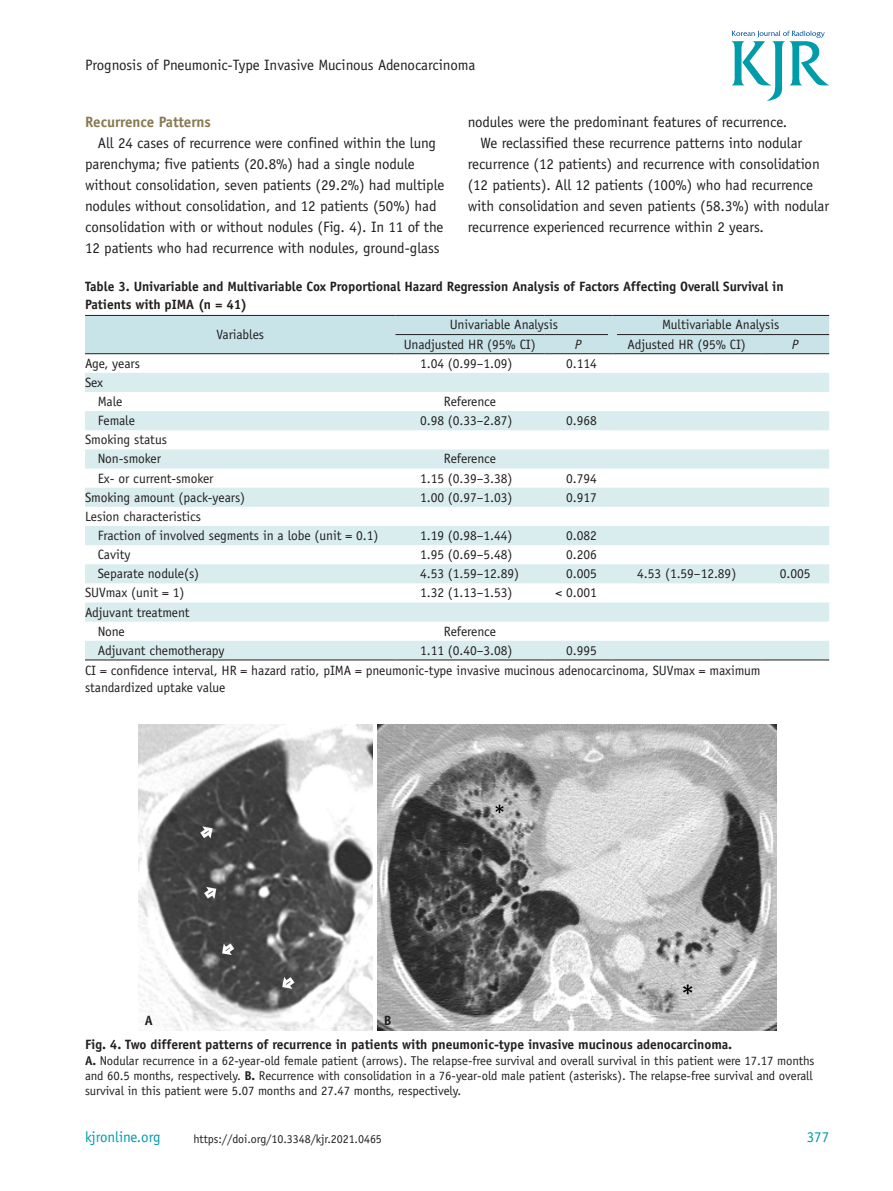
<style>
.page{position:relative;width:893px;height:1191px;background:#fff}
.page>*{position:absolute;margin:0;border:0;box-sizing:border-box;transform-origin:0 0}
.t1{font:15px/21px "Officina Sans Std";letter-spacing:-.005em;color:#231f20}
.t2{font:700 15px "Officina Sans Std";letter-spacing:-.005em;color:#887a51}
.t3{font:15px "Officina Sans Std";letter-spacing:-.005em;color:#009caa}
.t4{font:13.5px/19.2px "Officina Sans Std";letter-spacing:-.005em;color:#231f20}
.t5{font:700 13.5px/18px "Officina Sans Std";letter-spacing:-.005em;color:#231f20}
.t6{font:italic 13.5px "Officina Sans Std";color:#231f20}
.t7{font:12.75px/15.3px "Officina Sans Std";letter-spacing:-.005em;color:#231f20}
.t8{font:12px "Officina Sans Std";letter-spacing:-.005em;color:#231f20}
.s1{font-weight:700}
</style>
<div class="page">
<svg style="left:732px;top:31px;width:97px;height:70px"></svg>
<div style="left:85px;top:316px;width:744px;height:37px;background:#c9e4e9"></div>
<svg style="left:85px;top:373px;width:744px;height:286px;fill:#d9edef"></svg>
<hr style="left:395px;top:334px;width:149px;height:1px;background:#231f20">
<hr style="left:544px;top:334px;width:68px;height:1px;background:#231f20">
<hr style="left:612px;top:334px;width:149px;height:1px;background:#231f20">
<hr style="left:761px;top:334px;width:68px;height:1px;background:#231f20">
<hr style="left:85px;top:659px;width:310px;height:1px;background:#231f20">
<hr style="left:395px;top:659px;width:149px;height:1px;background:#231f20">
<hr style="left:544px;top:659px;width:68px;height:1px;background:#231f20">
<hr style="left:612px;top:659px;width:149px;height:1px;background:#231f20">
<hr style="left:761px;top:659px;width:68px;height:1px;background:#231f20">
<hr style="left:85px;top:315px;width:310px;height:1px;background:#231f20">
<hr style="left:85px;top:353px;width:310px;height:1px;background:#231f20">
<hr style="left:395px;top:315px;width:149px;height:1px;background:#231f20">
<hr style="left:544px;top:315px;width:68px;height:1px;background:#231f20">
<hr style="left:612px;top:315px;width:149px;height:1px;background:#231f20">
<hr style="left:761px;top:315px;width:68px;height:1px;background:#231f20">
<hr style="left:395px;top:353px;width:149px;height:1px;background:#231f20">
<hr style="left:544px;top:353px;width:68px;height:1px;background:#231f20">
<hr style="left:612px;top:353px;width:149px;height:1px;background:#231f20">
<hr style="left:761px;top:353px;width:68px;height:1px;background:#231f20">
<div style="left:608px;top:331px;width:9px;height:8px;background:#c9e4e9"></div>
<img style="left:138px;top:724px;width:235px;height:306px">
<img style="left:377px;top:724px;width:399px;height:306px">
<p class="t1" style="left:85px;top:54px;width:392px">Prognosis of Pneumonic-Type Invasive Mucinous Adenocarcinoma</p>
<p class="t2" style="left:85px;top:113px;width:127px">Recurrence Patterns</p>
<p class="t1" style="left:85px;top:133px;width:361px;text-indent:13px">All 24 cases of recurrence were confined within the lung parenchyma; five patients (20.8%) had a single nodule without consolidation, seven patients (29.2%) had multiple nodules without consolidation, and 12 patients (50%) had consolidation with or without nodules (Fig. 4). In 11 of the 12 patients who had recurrence with nodules, ground-glass</p>
<p class="t1" style="left:468px;top:112px;width:321px">nodules were the predominant features of recurrence.</p>
<p class="t1" style="left:480px;top:133px;width:323px">We reclassified these recurrence patterns into nodular</p>
<p class="t1" style="left:468px;top:154px;width:354px">recurrence (12 patients) and recurrence with consolidation</p>
<p class="t1" style="left:468px;top:175px;width:347px">(12 patients). All 12 patients (100%) who had recurrence</p>
<p class="t1" style="left:468px;top:196px;width:363px">with consolidation and seven patients (58.3%) with nodular</p>
<p class="t1" style="left:468px;top:217px;width:298px">recurrence experienced recurrence within 2 years.</p>
<p class="t5" style="left:85px;top:277px;width:700px">Table 3. Univariable and Multivariable Cox Proportional Hazard Regression Analysis of Factors Affecting Overall Survival in<br>Patients with pIMA (n = 41)</p>
<p class="t4" style="left:216px;top:325px;width:49px">Variables</p>
<p class="t4" style="left:450px;top:315px;width:110px">Univariable Analysis</p>
<p class="t4" style="left:662px;top:315px;width:119px">Multivariable Analysis</p>
<p class="t4" style="left:404px;top:334px;width:133px">Unadjusted HR (95% CI)</p>
<p class="t6" style="left:575px;top:336px;width:8px">P</p>
<p class="t4" style="left:627px;top:334px;width:120px">Adjusted HR (95% CI)</p>
<p class="t6" style="left:792px;top:336px;width:8px">P</p>
<p class="t4" style="left:85px;top:354px;width:56px">Age, years</p>
<p class="t4" style="left:420px;top:354px;width:94px">1.04 (0.99–1.09)</p>
<p class="t4" style="left:566px;top:354px;width:32px">0.114</p>
<p class="t4" style="left:98px;top:373px;width:26px;text-indent:-13px">Sex<br>Male</p>
<p class="t4" style="left:444px;top:392px;width:54px">Reference</p>
<p class="t4" style="left:98px;top:411px;width:39px">Female</p>
<p class="t4" style="left:420px;top:411px;width:94px">0.98 (0.33–2.87)</p>
<p class="t4" style="left:566px;top:411px;width:32px">0.968</p>
<p class="t4" style="left:85px;top:430px;width:83px;text-align:center">Smoking status<br>Non-smoker</p>
<p class="t4" style="left:444px;top:449px;width:54px">Reference</p>
<p class="t4" style="left:98px;top:468px;width:117px">Ex- or current-smoker</p>
<p class="t4" style="left:420px;top:468px;width:94px">1.15 (0.39–3.38)</p>
<p class="t4" style="left:566px;top:468px;width:32px">0.794</p>
<p class="t4" style="left:85px;top:487px;width:162px">Smoking amount (pack-years)</p>
<p class="t4" style="left:420px;top:487px;width:94px">1.00 (0.97–1.03)</p>
<p class="t4" style="left:566px;top:487px;width:32px">0.917</p>
<p class="t4" style="left:98px;top:506px;width:282px;text-indent:-13px">Lesion characteristics<br>Fraction of involved segments in a lobe (unit = 0.1)</p>
<p class="t4" style="left:420px;top:526px;width:94px">1.19 (0.98–1.44)</p>
<p class="t4" style="left:566px;top:526px;width:32px">0.082</p>
<p class="t4" style="left:98px;top:545px;width:34px">Cavity</p>
<p class="t4" style="left:420px;top:545px;width:94px">1.95 (0.69–5.48)</p>
<p class="t4" style="left:566px;top:545px;width:32px">0.206</p>
<p class="t4" style="left:98px;top:564px;width:103px">Separate nodule(s)</p>
<p class="t4" style="left:420px;top:564px;width:101px">4.53 (1.59–12.89)</p>
<p class="t4" style="left:566px;top:564px;width:32px">0.005</p>
<p class="t4" style="left:637px;top:564px;width:101px">4.53 (1.59–12.89)</p>
<p class="t4" style="left:780px;top:564px;width:32px">0.005</p>
<p class="t4" style="left:85px;top:583px;width:101px">SUVmax (unit = 1)</p>
<p class="t4" style="left:420px;top:583px;width:94px">1.32 (1.13–1.53)</p>
<p class="t4" style="left:555px;top:583px;width:43px">&lt; 0.001</p>
<p class="t4" style="left:98px;top:602px;width:93px;text-indent:-13px">Adjuvant treatment<br>None</p>
<p class="t4" style="left:444px;top:621px;width:54px">Reference</p>
<p class="t4" style="left:98px;top:640px;width:128px">Adjuvant chemotherapy</p>
<p class="t4" style="left:420px;top:640px;width:94px">1.11 (0.40–3.08)</p>
<p class="t4" style="left:85px;top:639px;width:677px;line-height:20.7px;text-indent:481px">0.995<br>CI = confidence interval, HR = hazard ratio, pIMA = pneumonic-type invasive mucinous adenocarcinoma, SUVmax = maximum</p>
<p class="t4" style="left:85px;top:677px;width:142px">standardized uptake value</p>
<p class="t5" style="left:145px;top:1011px;width:10px">A</p>
<p class="t5" style="left:384px;top:1011px;width:9px">B</p>
<p class="t5" style="left:85px;top:1035px;width:649px">Fig. 4. Two different patterns of recurrence in patients with pneumonic-type invasive mucinous adenocarcinoma.</p>
<p class="t7" style="left:85px;top:1052px;width:731px"><span class="s1">A.</span> Nodular recurrence in a 62-year-old female patient (arrows). The relapse-free survival and overall survival in this patient were 17.17 months and 60.5 months, respectively. <span class="s1">B.</span> Recurrence with consolidation in a 76-year-old male patient (asterisks). The relapse-free survival and overall survival in this patient were 5.07 months and 27.47 months, respectively.</p>
<p class="t3" style="left:85px;top:1128px;width:77px">kjronline.org</p>
<p class="t8" style="left:194px;top:1132px;width:190px">https://doi.org/10.3348/kjr.2021.0465</p>
<p class="t3" style="left:807px;top:1128px;width:24px">377</p>
</div>
